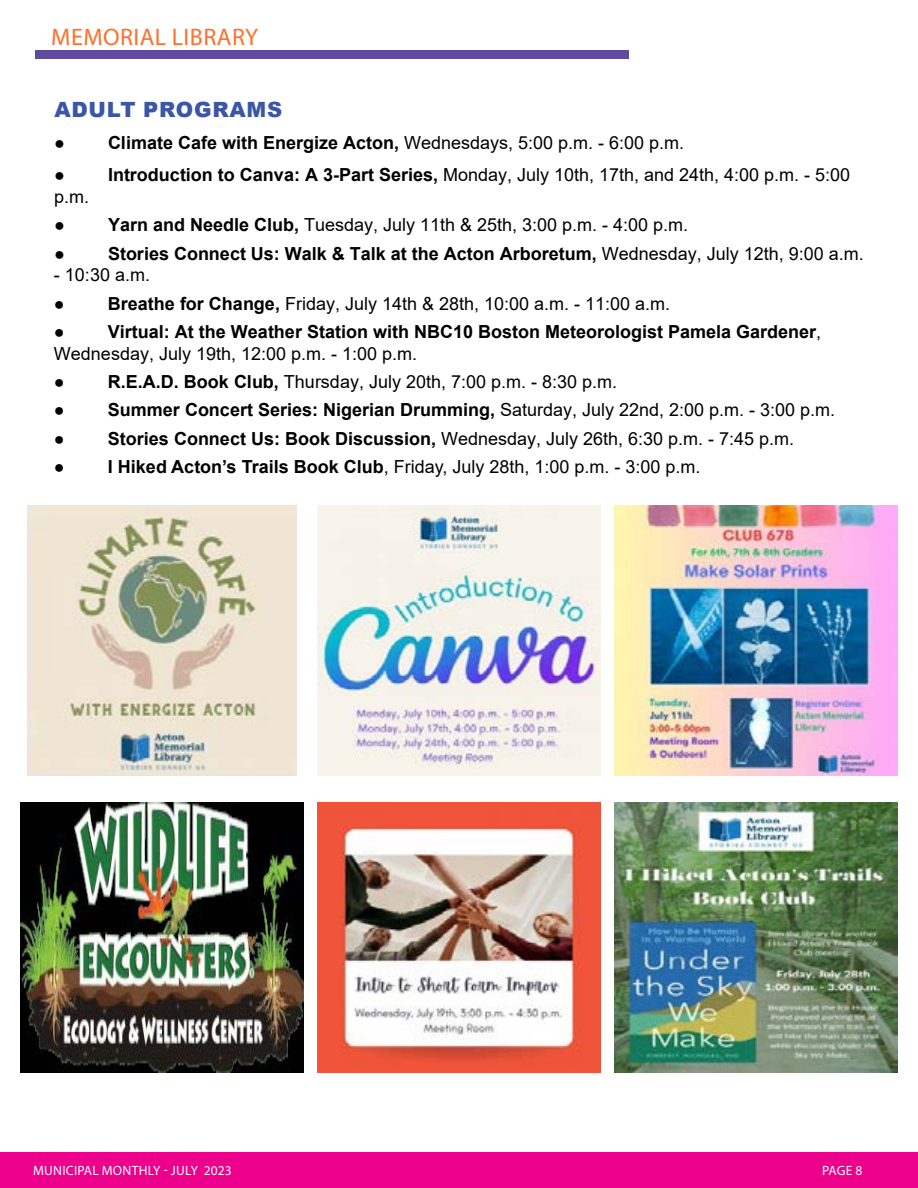
<style>
.page{position:relative;width:918px;height:1188px;background:#fff}
.page>*{position:absolute;margin:0;border:0;box-sizing:border-box;transform-origin:0 0}
.t1{font:24px "Myriad Pro";letter-spacing:.02em;color:#ff6f2b}
.t2{font:900 21px "Arial";letter-spacing:.035em;color:#3b56a6}
.t3{font:18px/21.6px "Arial";color:#000}
.t4{font:700 18px/21.6px "Arial";color:#000}
.t5{font:13.5px "Myriad Pro";letter-spacing:.02em;color:#fff}
.s1{font-weight:700}
.s2{font-weight:400}
</style>
<div class="page">
<div style="left:35px;top:51px;width:594px;height:8px;background:#5f4b9f"></div>
<div style="left:0;top:1152px;width:918px;height:36px;background:#ec008c"></div>
<img style="left:27px;top:505px;width:270px;height:270px">
<img style="left:614px;top:505px;width:284px;height:270px">
<img style="left:317px;top:505px;width:284px;height:270px">
<img style="left:20px;top:802px;width:284px;height:270px">
<img style="left:614px;top:802px;width:284px;height:270px">
<img style="left:317px;top:802px;width:284px;height:270px">
<h1 class="t1" style="left:51px;top:22px;width:208px">MEMORIAL LIBRARY</h1>
<p class="t2" style="left:54px;top:94px;width:229px">ADULT PROGRAMS</p>
<p class="t3" style="left:54px;top:132px;width:632px">● <span class="s1">Climate Cafe with Energize Acton,</span> Wednesdays, 5:00 p.m. - 6:00 p.m.</p>
<p class="t3" style="left:54px;top:164px;width:798px">● <span class="s1">Introduction to Canva: A 3-Part Series,</span> Monday, July 10th, 17th, and 24th, 4:00 p.m. - 5:00 p.m.</p>
<p class="t3" style="left:54px;top:214px;width:636px"><span class="s1">● Yarn and Needle Club,</span> Tuesday, July 11th &amp; 25th, 3:00 p.m. - 4:00 p.m.</p>
<p class="t4" style="left:54px;top:243px;width:811px">● Stories Connect Us: Walk &amp; Talk at the Acton Arboretum, <span class="s2">Wednesday, July 12th, 9:00 a.m.</span></p>
<p class="t3" style="left:54px;top:264px;width:98px">- 10:30 a.m.</p>
<p class="t3" style="left:54px;top:292px;width:618px">● <span class="s1">Breathe for Change,</span> Friday, July 14th &amp; 28th, 10:00 a.m. - 11:00 a.m.</p>
<p class="t4" style="left:54px;top:321px;width:769px"><span class="s2">●</span> Virtual: At the Weather Station with NBC10 Boston Meteorologist Pamela Gardener<span class="s2">,<br>Wednesday, July 19th, 12:00 p.m. - 1:00 p.m.</span></p>
<p class="t3" style="left:54px;top:371px;width:565px">● <span class="s1">R.E.A.D. Book Club,</span> Thursday, July 20th, 7:00 p.m. - 8:30 p.m.</p>
<p class="t4" style="left:54px;top:399px;width:783px"><span class="s2">●</span> Summer Concert Series: Nigerian Drumming, <span class="s2">Saturday, July 22nd, 2:00 p.m. - 3:00 p.m.</span></p>
<p class="t3" style="left:54px;top:427px;width:742px">● <span class="s1">Stories Connect Us: Book Discussion,</span> Wednesday, July 26th, 6:30 p.m. - 7:45 p.m.</p>
<p class="t3" style="left:54px;top:456px;width:648px">● <span class="s1">I Hiked Acton’s Trails Book Club</span>, Friday, July 28th, 1:00 p.m. - 3:00 p.m.</p>
<p class="t5" style="left:33px;top:1162px;width:200px">MUNICIPAL MONTHLY - JULY 2023</p>
<p class="t5" style="left:822px;top:1162px;width:42px">PAGE 8</p>
</div>
